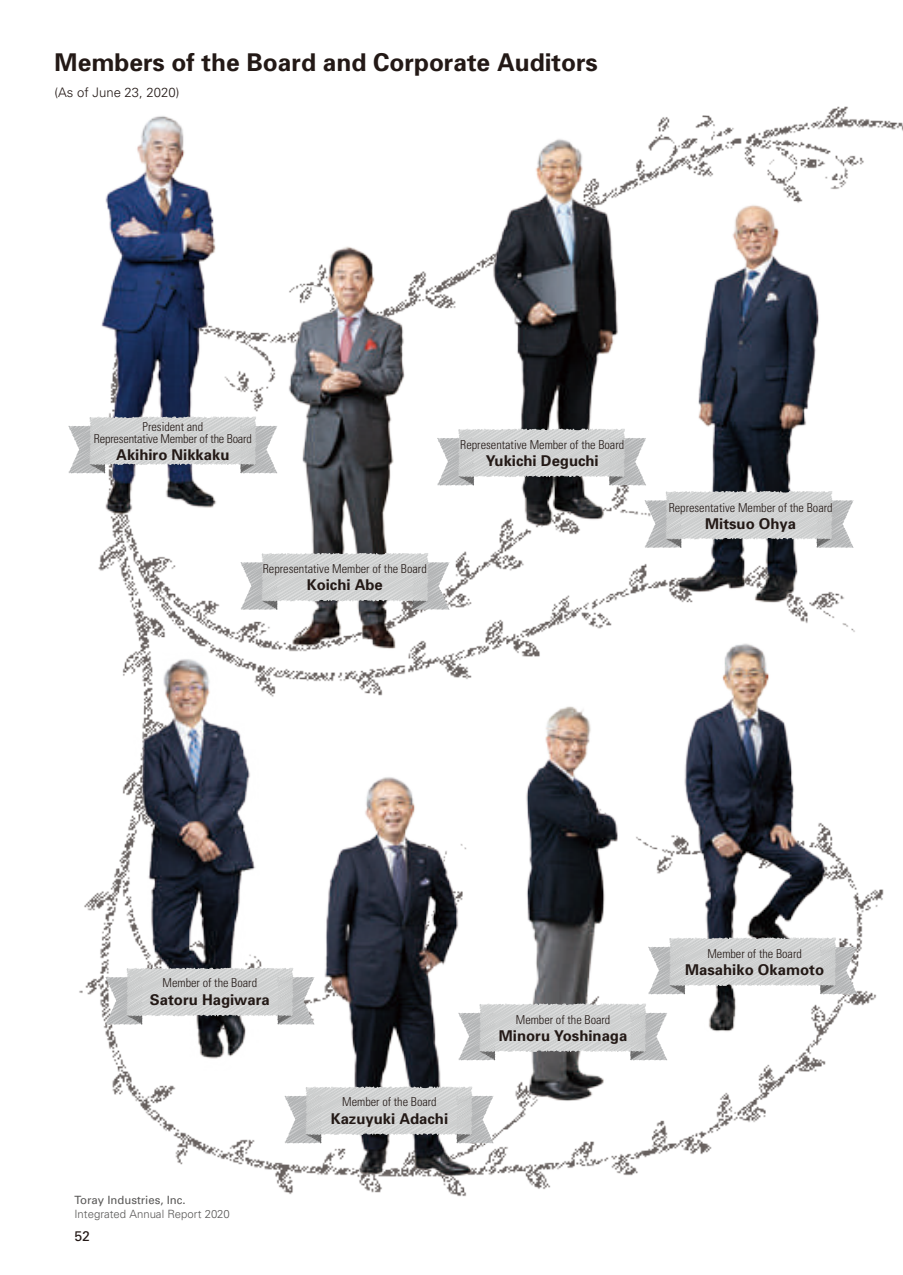
<style>
.page{position:relative;width:903px;height:1275px;background:#fff}
.page>*{position:absolute;margin:0;border:0;box-sizing:border-box;transform-origin:0 0}
.t1{font:700 24.5px "Univers";color:#231916}
.t2{font:700 14.88px "Univers";color:#231916}
.t3{font:14px "Univers";color:#231916}
.t4{font:300 13.12px "Univers";color:#231916}
.t5{font:300 condensed 12.25px/12.2px "Univers";color:#231916;text-align:center}
.t6{font:300 11.38px "Univers";color:#595857}
.t7{font:11.38px "Univers";color:#595857}
</style>
<div class="page">
<img style="left:112px;top:106px;width:791px;height:1091px">
<img style="left:101px;top:108px;width:122px;height:308px">
<img style="left:487px;top:134px;width:137px;height:282px">
<img style="left:667px;top:198px;width:161px;height:413px">
<img style="left:314px;top:771px;width:166px;height:416px">
<img style="left:680px;top:639px;width:150px;height:401px">
<img style="left:517px;top:698px;width:105px;height:412px">
<img style="left:79px;top:624px;width:269px;height:447px">
<img style="left:876px;top:511px;width:27px;height:461px">
<img style="left:219px;top:232px;width:288px;height:432px">
<svg style="left:68px;top:416px;width:786px;height:194px"></svg>
<svg style="left:284px;top:1086px;width:210px;height:58px"></svg>
<svg style="left:458px;top:1003px;width:209px;height:58px"></svg>
<svg style="left:648px;top:937px;width:209px;height:58px"></svg>
<svg style="left:105px;top:968px;width:210px;height:57px"></svg>
<h1 class="t1" style="left:55px;top:47px;width:545px">Members of the Board and Corporate Auditors</h1>
<p class="t4" style="left:55px;top:84px;width:126px">(As of June 23, 2020)</p>
<p class="t5" style="left:94px;top:420px;width:159px">President and<br>Representative Member of the Board</p>
<p class="t2" style="left:116px;top:446px;width:115px">Akihiro Nikkaku</p>
<p class="t5" style="left:460px;top:438px;width:165px">Representative Member of the Board</p>
<p class="t2" style="left:486px;top:452px;width:114px">Yukichi Deguchi</p>
<p class="t5" style="left:263px;top:563px;width:165px">Representative Member of the Board</p>
<p class="t2" style="left:307px;top:576px;width:78px">Koichi Abe</p>
<p class="t5" style="left:669px;top:501px;width:165px">Representative Member of the Board</p>
<p class="t2" style="left:705px;top:515px;width:92px">Mitsuo Ohya</p>
<p class="t5" style="left:163px;top:977px;width:96px">Member of the Board</p>
<p class="t2" style="left:150px;top:990px;width:121px">Satoru Hagiwara</p>
<p class="t7" style="left:74px;top:1193px;width:113px">Toray Industries, Inc.</p>
<p class="t6" style="left:74px;top:1207px;width:157px">Integrated Annual Report 2020</p>
<p class="t3" style="left:74px;top:1228px;width:17px">52</p>
<p class="t5" style="left:342px;top:1096px;width:96px">Member of the Board</p>
<p class="t2" style="left:331px;top:1109px;width:119px">Kazuyuki Adachi</p>
<p class="t5" style="left:516px;top:1013px;width:96px">Member of the Board</p>
<p class="t2" style="left:499px;top:1026px;width:130px">Minoru Yoshinaga</p>
<p class="t5" style="left:707px;top:947px;width:96px">Member of the Board</p>
<p class="t2" style="left:685px;top:961px;width:140px">Masahiko Okamoto</p>
</div>
